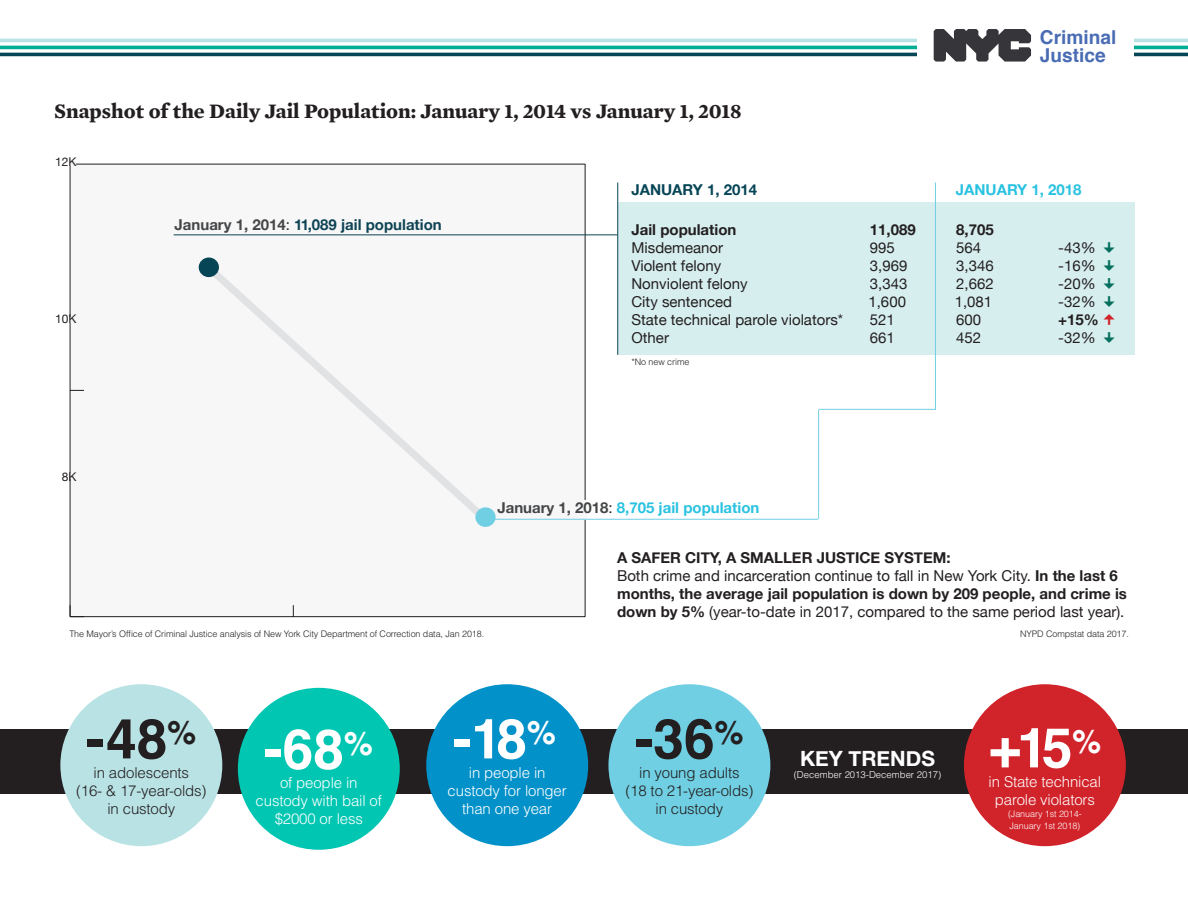
<style>
.page{position:relative;width:1188px;height:918px;background:#fff}
.page>*{position:absolute;margin:0;border:0;box-sizing:border-box;transform-origin:0 0}
.t1{font:700 55.35px "Helvetica";color:#fff}
.t2{font:700 55.35px "Helvetica";color:#231f20}
.t3{font:700 21px "Mercury Text G2";color:#231f20}
.t4{font:700 21px "Helvetica Neue";color:#fff}
.t5{font:700 19.05px/18px "Helvetica";color:#496cb4}
.t6{font:15px/18px "Helvetica Neue";color:#231f20}
.t7{font:300 15px/18px "Helvetica";letter-spacing:-.01em;color:#fff;text-align:center}
.t8{font:300 15px/18px "Helvetica";letter-spacing:-.01em;color:#231f20;text-align:center}
.t9{font:700 15px "Helvetica Neue";color:#231f20}
.t10{font:700 15px "Helvetica Neue";color:#29c2e1}
.t11{font:700 15px "Helvetica Neue";color:#0f4455}
.t12{font:700 15px "Helvetica Neue";color:#064556}
.t13{font:12px "Helvetica Neue";color:#231f20}
.t14{font:300 9.6px "Helvetica";color:#fff}
.t15{font:300 9px "Helvetica";letter-spacing:-.01em;color:#231f20}
.t16{font:300 9px/12px "Helvetica";letter-spacing:-.01em;color:#fff}
.s1{color:#454647}
.s2{font-weight:400;color:#231f20}
.s3{font-weight:700}
</style>
<div class="page">
<div style="left:618px;top:202px;width:517px;height:152px;background:#d7eeef"></div>
<div style="left:70px;top:164px;width:515px;height:453px;background:#f7f7f8"></div>
<hr style="left:617px;top:182px;width:1px;height:173px;background:#064556">
<div style="left:0;top:729px;width:1188px;height:65px;background:#231f20"></div>
<div style="left:60px;top:684px;width:162px;height:162px;background:#b9e2e4;border-radius:50%"></div>
<div style="left:426px;top:684px;width:162px;height:162px;background:#0291c9;border-radius:50%"></div>
<div style="left:608px;top:684px;width:162px;height:162px;background:#70cfe3;border-radius:50%"></div>
<hr style="left:935px;top:182px;width:1px;height:228px;background:#70cfe3">
<hr style="left:0;top:53px;width:1188px;height:3px;background:#064556">
<hr style="left:0;top:46px;width:1188px;height:3px;background:#01ad93">
<hr style="left:0;top:39px;width:1188px;height:3px;background:#b9e2e4">
<div style="left:917px;top:8px;width:216px;height:74px;background:#fff"></div>
<svg style="left:934px;top:29px;width:97px;height:33px"></svg>
<hr style="left:70px;top:616px;width:515px;height:1px;background:#231f20">
<hr style="left:585px;top:164px;width:1px;height:453px;background:#231f20">
<hr style="left:70px;top:164px;width:1px;height:453px;background:#231f20">
<svg style="left:71px;top:390px;width:13px;height:1px"></svg>
<hr style="left:70px;top:164px;width:515px;height:1px;background:#231f20">
<svg style="left:198px;top:257px;width:278px;height:256px"></svg>
<svg style="left:474px;top:506px;width:23px;height:21px"></svg>
<div style="left:199px;top:258px;width:20px;height:19px;background:#064556;border-radius:50%"></div>
<hr style="left:584px;top:500px;width:3px;height:20px;background:#f7f7f8">
<hr style="left:493px;top:519px;width:325px;height:1px;background:#70cfe3">
<div style="left:69px;top:317px;width:7px;height:6px;background:#f7f7f8"></div>
<div style="left:70px;top:473px;width:8px;height:6px;background:#f7f7f8"></div>
<hr style="left:818px;top:410px;width:1px;height:109px;background:#70cfe3">
<hr style="left:819px;top:409px;width:116px;height:1px;background:#70cfe3">
<div style="left:238px;top:688px;width:162px;height:162px;background:#01c6b2;border-radius:50%"></div>
<hr style="left:174px;top:234px;width:443px;height:1px;background:#0f4455">
<div style="left:964px;top:684px;width:162px;height:162px;background:#d1232a;border-radius:50%"></div>
<p class="t3" style="left:54px;top:98px;width:689px">Snapshot of the Daily Jail Population: January 1, 2014 vs January 1, 2018</p>
<p class="t13" style="left:55px;top:154px;width:23px">12K</p>
<p class="t13" style="left:55px;top:312px;width:23px">10K</p>
<p class="t11" style="left:175px;top:213px;width:269px"><span class="s1">January 1, 2014</span><span class="s2">:</span> 11,089 jail population</p>
<p class="t12" style="left:631px;top:178px;width:127px">JANUARY 1, 2014</p>
<p class="t9" style="left:631px;top:218px;width:106px">Jail population</p>
<p class="t9" style="left:870px;top:218px;width:47px">11,089</p>
<p class="t6" style="left:631px;top:239px;width:93px">Misdemeanor</p>
<p class="t6" style="left:870px;top:239px;width:27px">995</p>
<p class="t6" style="left:631px;top:257px;width:91px">Violent felony</p>
<p class="t6" style="left:870px;top:257px;width:39px">3,969</p>
<p class="t6" style="left:631px;top:275px;width:118px">Nonviolent felony</p>
<p class="t6" style="left:870px;top:275px;width:39px">3,343</p>
<p class="t6" style="left:631px;top:293px;width:102px">City sentenced</p>
<p class="t6" style="left:868px;top:293px;width:39px">1,600</p>
<p class="t6" style="left:631px;top:311px;width:213px">State technical parole violators*</p>
<p class="t6" style="left:870px;top:311px;width:27px">521</p>
<p class="t6" style="left:631px;top:329px;width:39px">Other</p>
<p class="t6" style="left:870px;top:329px;width:27px">661</p>
<p class="t15" style="left:631px;top:356px;width:59px">*No new crime</p>
<p class="t5" style="left:1040px;top:28px;width:78px">Criminal<br>Justice</p>
<p class="t10" style="left:956px;top:178px;width:127px">JANUARY 1, 2018</p>
<p class="t9" style="left:956px;top:218px;width:39px">8,705</p>
<p class="t6" style="left:956px;top:239px;width:27px">564</p>
<p class="t6" style="left:1058px;top:239px;width:39px">-43%</p>
<p class="t6" style="left:956px;top:257px;width:39px">3,346</p>
<p class="t6" style="left:1058px;top:257px;width:39px">-16%</p>
<p class="t6" style="left:956px;top:275px;width:39px">2,662</p>
<p class="t6" style="left:1058px;top:275px;width:39px">-20%</p>
<p class="t6" style="left:955px;top:293px;width:39px">1,081</p>
<p class="t6" style="left:1058px;top:293px;width:39px">-32%</p>
<p class="t6" style="left:956px;top:311px;width:27px">600</p>
<p class="t9" style="left:1058px;top:308px;width:42px">+15%</p>
<p class="t6" style="left:956px;top:329px;width:27px">452</p>
<p class="t6" style="left:1058px;top:329px;width:39px">-32%</p>
<p class="t13" style="left:62px;top:469px;width:16px">8K</p>
<p class="t10" style="left:497px;top:495px;width:263px"><span class="s1">January 1, 2018</span><span class="s2">:</span> 8,705 jail population</p>
<p class="t15" style="left:69px;top:628px;width:416px">The Mayor’s Office of Criminal Justice analysis of New York City Department of Correction data, Jan 2018.</p>
<p class="t2" style="left:86px;top:694px;width:111px">-48<sup>%</sup></p>
<p class="t8" style="left:76px;top:763px;width:132px">in adolescents<br>(16- &amp; 17-year-olds) in custody</p>
<p class="t1" style="left:264px;top:705px;width:110px">-68<sup>%</sup></p>
<p class="t7" style="left:256px;top:773px;width:128px">of people in custody with bail of $2000 or less</p>
<p class="t1" style="left:453px;top:694px;width:105px">-18<sup>%</sup></p>
<p class="t7" style="left:448px;top:763px;width:121px">in people in custody for longer than one year</p>
<p class="t9" style="left:617px;top:546px;width:335px">A SAFER CITY, A SMALLER JUSTICE SYSTEM:</p>
<p class="t6" style="left:617px;top:566px;width:511px">Both crime and incarceration continue to fall in New York City. <span class="s3">In the last 6 months, the average jail population is down by 209 people, and crime is down by 5%</span> (year-to-date in 2017, compared to the same period last year).</p>
<p class="t15" style="left:1020px;top:628px;width:110px">NYPD Compstat data 2017.</p>
<p class="t2" style="left:635px;top:694px;width:110px">-36<sup>%</sup></p>
<p class="t8" style="left:639px;top:763px;width:102px">in young adults</p>
<p class="t8" style="left:625px;top:781px;width:130px">(18 to 21-year-olds) in custody</p>
<p class="t4" style="left:800px;top:742px;width:136px">KEY TRENDS</p>
<p class="t14" style="left:794px;top:769px;width:149px">(December 2013-December 2017)</p>
<p class="t1" style="left:989px;top:703px;width:114px">+15<sup>%</sup></p>
<p class="t7" style="left:989px;top:772px;width:114px">in State technical parole violators</p>
<p class="t16" style="left:1008px;top:807px;width:75px">(January 1st 2014-<br>January 1st 2018)</p>
</div>
